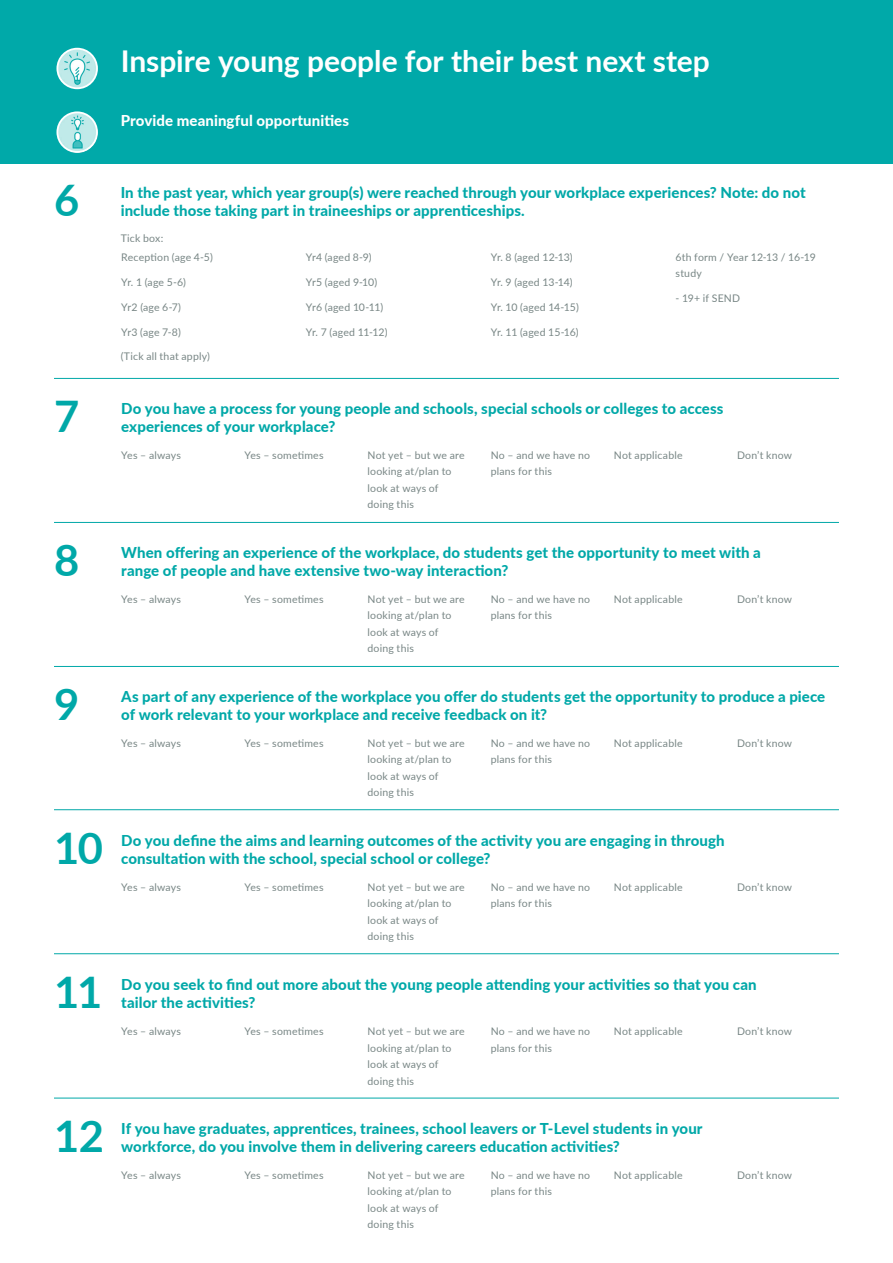
<style>
.page{position:relative;width:893px;height:1263px;background:#fff}
.page>*{position:absolute;margin:0;border:0;box-sizing:border-box;transform-origin:0 0}
.t1{font:700 43.5px "Lato";color:#00a8a8}
.t2{font:700 30px "Lato";letter-spacing:-.005em;color:#fff}
.t3{font:800 15px/18px "Lato";letter-spacing:.01em;color:#00a8a8}
.t4{font:800 15px "Lato";letter-spacing:.01em;color:#fff}
.t5{font:10.5px/16.5px "Lato";letter-spacing:.02em;color:#788685}
.t6{font:10.5px "Lato";color:#788685}
</style>
<div class="page">
<hr style="left:54px;top:378px;width:785px;height:1px;background:#00a8a8">
<hr style="left:54px;top:522px;width:785px;height:1px;background:#00a8a8">
<hr style="left:54px;top:666px;width:785px;height:1px;background:#00a8a8">
<hr style="left:54px;top:809px;width:785px;height:1px;background:#00a8a8">
<hr style="left:54px;top:953px;width:785px;height:1px;background:#00a8a8">
<hr style="left:54px;top:1098px;width:785px;height:1px;background:#00a8a8">
<div style="left:0;top:0;width:893px;height:164px;background:#00a9a9"></div>
<img style="left:59px;top:114px;width:39px;height:39px">
<div style="left:56px;top:111px;width:42px;height:42px;border:2px solid #fff;border-radius:50%"></div>
<img style="left:57px;top:49px;width:40px;height:39px;border-radius:20px">
<div style="left:56px;top:48px;width:42px;height:41px;border:2px solid #fff;border-radius:50%"></div>
<h2 class="t2" style="left:121px;top:39px;width:591px">Inspire young people for their best next step</h2>
<h3 class="t4" style="left:121px;top:109px;width:230px">Provide meaningful opportunities</h3>
<h1 class="t1" style="left:54px;top:168px;width:27px">6</h1>
<h3 class="t3" style="left:121px;top:183px;width:686px">In the past year, which year group(s) were reached through your workplace experiences? Note: do not include those taking part in traineeships or apprenticeships.</h3>
<p class="t5" style="left:121px;top:248px;width:93px">Reception (age 4-5)</p>
<p class="t5" style="left:121px;top:273px;width:66px">Yr. 1 (age 5-6)</p>
<p class="t5" style="left:121px;top:298px;width:61px">Yr2 (age 6-7)</p>
<p class="t5" style="left:121px;top:323px;width:61px">Yr3 (age 7-8)</p>
<p class="t5" style="left:121px;top:230px;width:44px">Tick box:</p>
<p class="t5" style="left:491px;top:248px;width:83px">Yr. 8 (aged 12-13)</p>
<p class="t6" style="left:491px;top:274px;width:83px">Yr. 9 (aged 13-14)</p>
<p class="t5" style="left:491px;top:298px;width:90px">Yr. 10 (aged 14-15)</p>
<p class="t5" style="left:491px;top:323px;width:90px">Yr. 11 (aged 15-16)</p>
<p class="t5" style="left:306px;top:248px;width:67px">Yr4 (aged 8-9)</p>
<p class="t5" style="left:306px;top:273px;width:73px">Yr5 (aged 9-10)</p>
<p class="t5" style="left:306px;top:298px;width:79px">Yr6 (aged 10-11)</p>
<p class="t5" style="left:306px;top:323px;width:83px">Yr. 7 (aged 11-12)</p>
<p class="t5" style="left:675px;top:248px;width:142px">6th form / Year 12-13 / 16-19 study</p>
<p class="t5" style="left:675px;top:290px;width:66px">- 19+ if SEND</p>
<p class="t5" style="left:121px;top:347px;width:91px">(Tick all that apply)</p>
<h1 class="t1" style="left:54px;top:384px;width:27px">7</h1>
<h3 class="t3" style="left:121px;top:399px;width:604px">Do you have a process for young people and schools, special schools or colleges to access experiences of your workplace?</h3>
<p class="t5" style="left:121px;top:446px;width:61px">Yes – always</p>
<p class="t5" style="left:244px;top:446px;width:81px">Yes – sometimes</p>
<p class="t5" style="left:368px;top:446px;width:99px">Not yet – but we are looking at/plan to look at ways of doing this</p>
<p class="t5" style="left:491px;top:446px;width:101px">No – and we have no plans for this</p>
<p class="t5" style="left:614px;top:446px;width:70px">Not applicable</p>
<p class="t5" style="left:737px;top:446px;width:57px">Don’t know</p>
<h1 class="t1" style="left:54px;top:528px;width:27px">8</h1>
<h3 class="t3" style="left:121px;top:543px;width:641px">When offering an experience of the workplace, do students get the opportunity to meet with a range of people and have extensive two-way interaction?</h3>
<p class="t5" style="left:121px;top:590px;width:61px">Yes – always</p>
<p class="t5" style="left:244px;top:590px;width:81px">Yes – sometimes</p>
<p class="t5" style="left:368px;top:590px;width:99px">Not yet – but we are looking at/plan to look at ways of doing this</p>
<p class="t5" style="left:491px;top:590px;width:101px">No – and we have no plans for this</p>
<p class="t5" style="left:614px;top:590px;width:70px">Not applicable</p>
<p class="t5" style="left:737px;top:590px;width:57px">Don’t know</p>
<h1 class="t1" style="left:54px;top:672px;width:27px">9</h1>
<h3 class="t3" style="left:121px;top:687px;width:706px">As part of any experience of the workplace you offer do students get the opportunity to produce a piece</h3>
<h3 class="t3" style="left:121px;top:705px;width:427px">of work relevant to your workplace and receive feedback on it?</h3>
<p class="t5" style="left:121px;top:734px;width:61px">Yes – always</p>
<p class="t5" style="left:244px;top:734px;width:81px">Yes – sometimes</p>
<p class="t5" style="left:368px;top:734px;width:99px">Not yet – but we are looking at/plan to look at ways of doing this</p>
<p class="t5" style="left:491px;top:734px;width:101px">No – and we have no plans for this</p>
<p class="t5" style="left:614px;top:734px;width:70px">Not applicable</p>
<p class="t5" style="left:737px;top:734px;width:57px">Don’t know</p>
<h1 class="t1" style="left:54px;top:816px;width:51px">10</h1>
<h3 class="t3" style="left:121px;top:831px;width:605px">Do you define the aims and learning outcomes of the activity you are engaging in through consultation with the school, special school or college?</h3>
<p class="t5" style="left:121px;top:878px;width:61px">Yes – always</p>
<p class="t5" style="left:244px;top:878px;width:81px">Yes – sometimes</p>
<p class="t5" style="left:368px;top:878px;width:99px">Not yet – but we are looking at/plan to look at ways of doing this</p>
<p class="t5" style="left:491px;top:878px;width:101px">No – and we have no plans for this</p>
<p class="t5" style="left:614px;top:878px;width:70px">Not applicable</p>
<p class="t5" style="left:737px;top:878px;width:57px">Don’t know</p>
<h1 class="t1" style="left:54px;top:960px;width:50px">11</h1>
<h3 class="t3" style="left:121px;top:975px;width:637px">Do you seek to find out more about the young people attending your activities so that you can tailor the activities?</h3>
<p class="t5" style="left:121px;top:1023px;width:61px">Yes – always</p>
<p class="t5" style="left:244px;top:1023px;width:81px">Yes – sometimes</p>
<p class="t5" style="left:368px;top:1023px;width:99px">Not yet – but we are looking at/plan to look at ways of doing this</p>
<p class="t5" style="left:491px;top:1023px;width:101px">No – and we have no plans for this</p>
<p class="t5" style="left:614px;top:1023px;width:70px">Not applicable</p>
<p class="t5" style="left:737px;top:1023px;width:57px">Don’t know</p>
<h1 class="t1" style="left:54px;top:1104px;width:52px">12</h1>
<h3 class="t3" style="left:121px;top:1119px;width:583px">If you have graduates, apprentices, trainees, school leavers or T-Level students in your workforce, do you involve them in delivering careers education activities?</h3>
<p class="t5" style="left:121px;top:1166px;width:61px">Yes – always</p>
<p class="t5" style="left:244px;top:1166px;width:81px">Yes – sometimes</p>
<p class="t5" style="left:368px;top:1166px;width:99px">Not yet – but we are looking at/plan to look at ways of doing this</p>
<p class="t5" style="left:491px;top:1166px;width:101px">No – and we have no plans for this</p>
<p class="t5" style="left:614px;top:1166px;width:70px">Not applicable</p>
<p class="t5" style="left:737px;top:1166px;width:57px">Don’t know</p>
</div>
